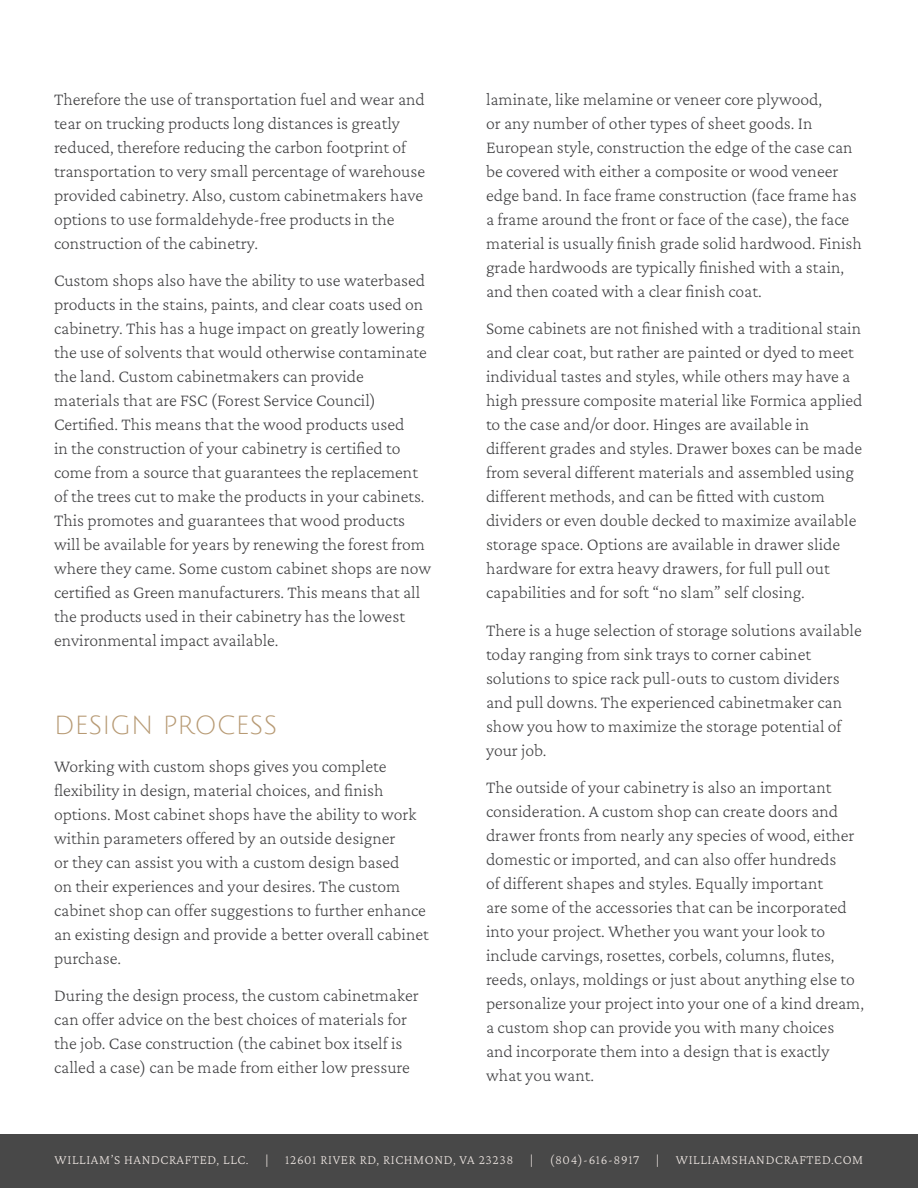
<style>
.page{position:relative;width:918px;height:1188px;background:#fff}
.page>*{position:absolute;margin:0;border:0;box-sizing:border-box;transform-origin:0 0}
.t1{font:25.5px "Julius Sans One";color:#b79a74}
.t2{font:18px/24px "Crimson Pro";color:#424244}
.t3{font:13.5px "Crimson Pro";letter-spacing:.05em;color:#f0e8e4}
</style>
<div class="page">
<div style="left:0;top:1134px;width:918px;height:54px;background:#484848"></div>
<p class="t2" style="left:54px;top:87px;width:373px">Therefore the use of transportation fuel and wear and tear on trucking products long distances is greatly reduced, therefore reducing the carbon footprint of transportation to very small percentage of warehouse provided cabinetry. Also, custom cabinetmakers have options to use formaldehyde-free products in the construction of the cabinetry.</p>
<p class="t2" style="left:54px;top:268px;width:379px">Custom shops also have the ability to use waterbased products in the stains, paints, and clear coats used on cabinetry. This has a huge impact on greatly lowering the use of solvents that would otherwise contaminate the land. Custom cabinetmakers can provide materials that are FSC (Forest Service Council)<br>Certified. This means that the wood products used<br>in the construction of your cabinetry is certified to come from a source that guarantees the replacement of the trees cut to make the products in your cabinets.<br>This promotes and guarantees that wood products will be available for years by renewing the forest from where they came. Some custom cabinet shops are now certified as Green manufacturers. This means that all the products used in their cabinetry has the lowest environmental impact available.</p>
<p class="t1" style="left:54px;top:712px;width:225px">DESIGN PROCESS</p>
<p class="t2" style="left:54px;top:754px;width:376px">Working with custom shops gives you complete flexibility in design, material choices, and finish options. Most cabinet shops have the ability to work within parameters offered by an outside designer<br>or they can assist you with a custom design based<br>on their experiences and your desires. The custom cabinet shop can offer suggestions to further enhance an existing design and provide a better overall cabinet purchase.</p>
<p class="t2" style="left:54px;top:983px;width:366px">During the design process, the custom cabinetmaker can offer advice on the best choices of materials for the job. Case construction (the cabinet box itself is called a case) can be made from either low pressure</p>
<p class="t2" style="left:486px;top:87px;width:377px">laminate, like melamine or veneer core plywood,<br>or any number of other types of sheet goods. In European style, construction the edge of the case can be covered with either a composite or wood veneer edge band. In face frame construction (face frame has a frame around the front or face of the case), the face material is usually finish grade solid hardwood. Finish grade hardwoods are typically finished with a stain, and then coated with a clear finish coat.</p>
<p class="t2" style="left:486px;top:316px;width:378px">Some cabinets are not finished with a traditional stain and clear coat, but rather are painted or dyed to meet individual tastes and styles, while others may have a high pressure composite material like Formica applied to the case and/or door. Hinges are available in different grades and styles. Drawer boxes can be made from several different materials and assembled using different methods, and can be fitted with custom dividers or even double decked to maximize available storage space. Options are available in drawer slide hardware for extra heavy drawers, for full pull out capabilities and for soft “no slam” self closing.</p>
<p class="t2" style="left:486px;top:618px;width:377px">There is a huge selection of storage solutions available today ranging from sink trays to corner cabinet solutions to spice rack pull-outs to custom dividers and pull downs. The experienced cabinetmaker can show you how to maximize the storage potential of your job.</p>
<p class="t2" style="left:486px;top:775px;width:380px">The outside of your cabinetry is also an important consideration. A custom shop can create doors and drawer fronts from nearly any species of wood, either domestic or imported, and can also offer hundreds<br>of different shapes and styles. Equally important<br>are some of the accessories that can be incorporated into your project. Whether you want your look to include carvings, rosettes, corbels, columns, flutes, reeds, onlays, moldings or just about anything else to personalize your project into your one of a kind dream, a custom shop can provide you with many choices and incorporate them into a design that is exactly what you want.</p>
<p class="t3" style="left:55px;top:1151px;width:810px">WILLIAM’S HANDCRAFTED, LLC. | 12601 RIVER RD, RICHMOND, VA 23238 | (804)-616-8917 | WILLIAMSHANDCRAFTED.COM</p>
</div>
